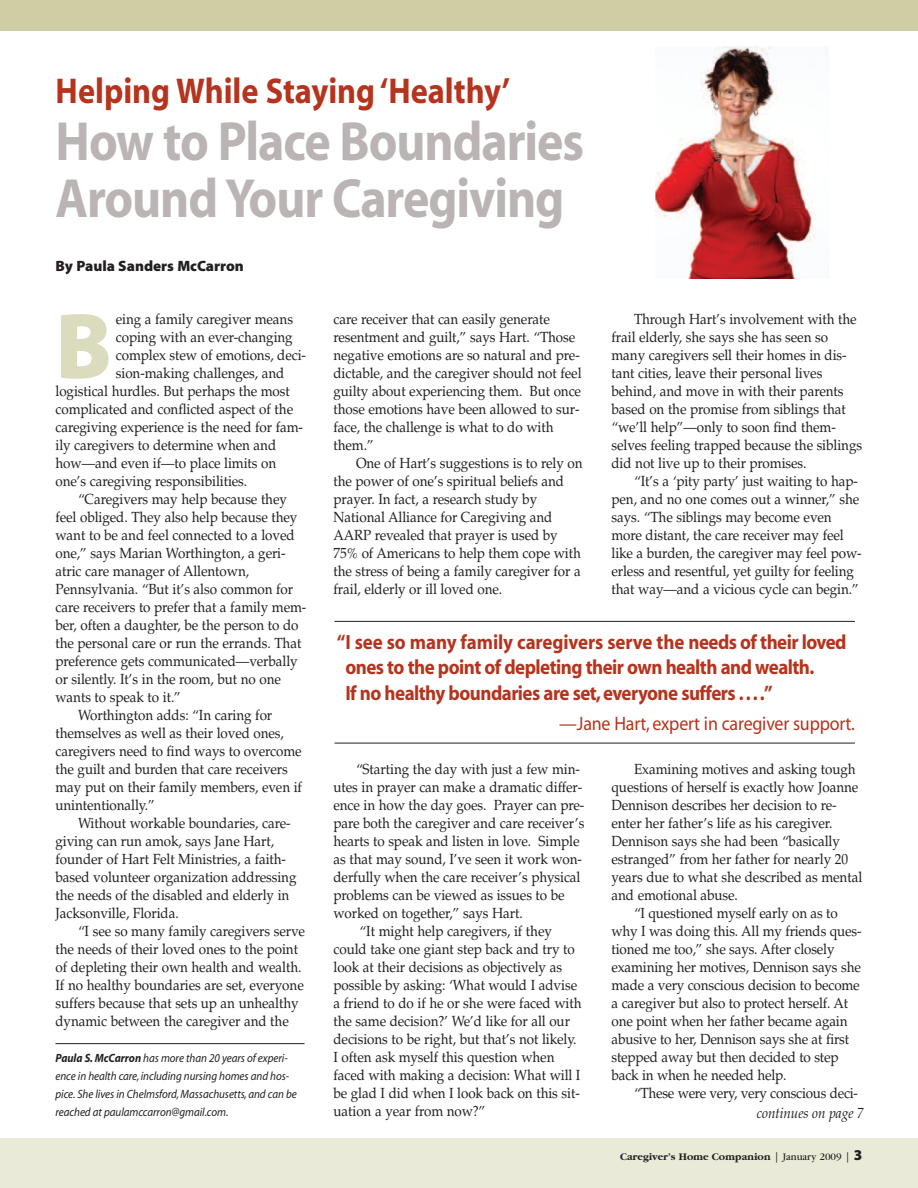
<style>
.page{position:relative;width:918px;height:1188px;background:#fff}
.page>*{position:absolute;margin:0;border:0;box-sizing:border-box;transform-origin:0 0}
.t1{font:900 94.05px "Myriad Pro";color:#dbdbbd;scale:.95 1}
.t2{font:700 55.5px/57px "Myriad";letter-spacing:-.02em;color:#bab5b4;scale:.9 1}
.t3{font:700 36px "Myriad";color:#b6331d;scale:.9 1}
.t4{font:700 20.7px/25.5px "Myriad";letter-spacing:-.03em;color:#b6331d;scale:.92 1}
.t5{font:19.5px "Myriad";letter-spacing:-.01em;color:#b6331d;scale:.92 1}
.t6{font:900 15px "Myriad Pro";color:#231f20}
.t7{font:14.7px/18px "Palatino";letter-spacing:-.005em;color:#231f20;scale:.92 1}
.t8{font:italic 14.7px "Palatino";letter-spacing:-.005em;color:#231f20;scale:.92 1}
.t9{font:italic 12px/18px "Myriad";letter-spacing:-.005em;color:#231f20;scale:.92 1}
.t10{font:700 10.5px "Garamond";color:#231f20}
.s1{font-weight:700}
.s2{font-family:"Myriad";font-weight:400}
.s3{font-weight:400}
.s4{font-family:"Myriad Pro";font-weight:900;font-size:15px}
</style>
<div class="page">
<div style="left:0;top:0;width:918px;height:32px;background:#cecda4"></div>
<div style="left:0;top:1138px;width:918px;height:50px;background:#eaead8"></div>
<img style="left:655px;top:46px;width:173px;height:232px">
<hr style="left:334px;top:621px;width:521px;height:1px;background:#231f20">
<hr style="left:334px;top:743px;width:521px;height:1px;background:#231f20">
<hr style="left:56px;top:1043px;width:248px;height:1px;background:#231f20">
<h3 class="t3" style="left:56px;top:77px;width:507px">Helping While Staying‘Healthy’</h3>
<h2 class="t2" style="left:56px;top:118px;width:589px">How to Place Boundaries<br>Around Your Caregiving</h2>
<p class="t6" style="left:56px;top:260px;width:190px">By Paula Sanders McCarron</p>
<h1 class="t1" style="left:56px;top:311px;width:61px">B</h1>
<p class="t7" style="left:116px;top:310px;width:194px">eing a family caregiver means</p>
<p class="t7" style="left:334px;top:310px;width:271px">care receiver that can easily generate resentment and guilt,” says Hart. “Those negative emotions are so natural and pre&shy;dictable, and the caregiver should not feel guilty about experiencing them. But once those emotions have been allowed to sur&shy;face, the challenge is what to do with them.”</p>
<p class="t7" style="left:334px;top:454px;width:272px;text-indent:23px">One of Hart’s suggestions is to rely on the power of one’s spiritual beliefs and prayer. In fact, a research study by National Alliance for Caregiving and AARP revealed that prayer is used by 75% of Americans to help them cope with the stress of being a family caregiver for a frail, elderly or ill loved one.</p>
<p class="t7" style="left:612px;top:310px;width:274px;text-indent:23px">Through Hart’s involvement with the frail elderly, she says she has seen so many caregivers sell their homes in dis&shy;tant cities, leave their personal lives behind, and move in with their parents based on the promise from siblings that “we’ll help”—only to soon find them&shy;selves feeling trapped because the siblings did not live up to their promises.</p>
<p class="t7" style="left:612px;top:472px;width:273px;text-indent:22px">“It’s a ‘pity party’ just waiting to hap&shy;pen, and no one comes out a winner,” she says. “The siblings may become even more distant, the care receiver may feel like a burden, the caregiver may feel pow&shy;erless and resentful, yet guilty for feeling that way—and a vicious cycle can begin.”</p>
<p class="t7" style="left:116px;top:328px;width:194px">coping with an ever-changing</p>
<p class="t7" style="left:116px;top:346px;width:208px">complex stew of emotions, deci-</p>
<p class="t7" style="left:116px;top:364px;width:185px">sion-making challenges, and</p>
<p class="t7" style="left:55px;top:382px;width:256px">logistical hurdles. But perhaps the most</p>
<p class="t7" style="left:55px;top:400px;width:260px">complicated and conflicted aspect of the</p>
<p class="t7" style="left:56px;top:418px;width:271px">caregiving experience is the need for fam-</p>
<p class="t7" style="left:56px;top:436px;width:242px">ily caregivers to determine when and</p>
<p class="t7" style="left:56px;top:454px;width:242px">how—and even if—to place limits on</p>
<p class="t7" style="left:56px;top:472px;width:210px">one’s caregiving responsibilities.</p>
<p class="t7" style="left:78px;top:490px;width:229px">“Caregivers may help because they</p>
<p class="t7" style="left:56px;top:508px;width:264px">feel obliged. They also help because they</p>
<p class="t7" style="left:56px;top:526px;width:262px">want to be and feel connected to a loved</p>
<p class="t7" style="left:56px;top:544px;width:252px">one,” says Marian Worthington, a geri-</p>
<p class="t7" style="left:56px;top:562px;width:212px">atric care manager of Allentown,</p>
<p class="t7" style="left:56px;top:580px;width:260px">Pennsylvania. “But it’s also common for</p>
<p class="t7" style="left:56px;top:598px;width:274px">care receivers to prefer that a family mem-</p>
<p class="t7" style="left:56px;top:616px;width:266px">ber, often a daughter, be the person to do</p>
<p class="t7" style="left:56px;top:634px;width:269px">the personal care or run the errands. That</p>
<p class="t7" style="left:56px;top:652px;width:265px">preference gets communicated—verbally</p>
<p class="t7" style="left:56px;top:670px;width:247px">or silently. It’s in the room, but no one</p>
<p class="t7" style="left:56px;top:688px;width:138px">wants to speak to it.”</p>
<p class="t7" style="left:78px;top:706px;width:213px">Worthington adds: “In caring for</p>
<p class="t7" style="left:56px;top:724px;width:250px">themselves as well as their loved ones,</p>
<p class="t7" style="left:56px;top:742px;width:269px">caregivers need to find ways to overcome</p>
<p class="t7" style="left:56px;top:760px;width:254px">the guilt and burden that care receivers</p>
<p class="t7" style="left:56px;top:778px;width:270px">may put on their family members, even if</p>
<p class="t7" style="left:56px;top:796px;width:109px">unintentionally.”</p>
<p class="t7" style="left:78px;top:814px;width:233px">Without workable boundaries, care-</p>
<p class="t7" style="left:56px;top:832px;width:239px">giving can run amok, says Jane Hart,</p>
<p class="t7" style="left:56px;top:850px;width:252px">founder of Hart Felt Ministries, a faith-</p>
<p class="t7" style="left:56px;top:868px;width:264px">based volunteer organization addressing</p>
<p class="t7" style="left:56px;top:886px;width:256px">the needs of the disabled and elderly in</p>
<p class="t7" style="left:56px;top:904px;width:135px">Jacksonville, Florida.</p>
<p class="t7" style="left:78px;top:922px;width:248px">“I see so many family caregivers serve</p>
<p class="t7" style="left:56px;top:940px;width:265px">the needs of their loved ones to the point</p>
<p class="t7" style="left:56px;top:958px;width:269px">of depleting their own health and wealth.</p>
<p class="t7" style="left:56px;top:976px;width:271px">If no healthy boundaries are set, everyone</p>
<p class="t7" style="left:56px;top:994px;width:266px">suffers because that sets up an unhealthy</p>
<p class="t7" style="left:56px;top:1012px;width:255px">dynamic between the caregiver and the</p>
<h3 class="t4" style="left:345px;top:631px;width:546px;text-indent:-8px">“I see so many family caregivers serve the needs of their loved ones to the point of depleting their own health and wealth.<br>If no healthy boundaries are set,everyone suffers ....”</h3>
<h3 class="t5" style="left:559px;top:716px;width:323px">—Jane Hart, expert in caregiver support.</h3>
<p class="t7" style="left:356px;top:760px;width:245px">“Starting the day with just a few min-</p>
<p class="t7" style="left:334px;top:778px;width:272px">utes in prayer can make a dramatic differ-</p>
<p class="t7" style="left:334px;top:796px;width:274px">ence in how the day goes. Prayer can pre-</p>
<p class="t7" style="left:334px;top:814px;width:274px">pare both the caregiver and care receiver’s</p>
<p class="t7" style="left:334px;top:832px;width:269px">hearts to speak and listen in love. Simple</p>
<p class="t7" style="left:334px;top:850px;width:272px">as that may sound, I’ve seen it work won-</p>
<p class="t7" style="left:334px;top:868px;width:270px">derfully when the care receiver’s physical</p>
<p class="t7" style="left:334px;top:886px;width:253px">problems can be viewed as issues to be</p>
<p class="t7" style="left:334px;top:904px;width:207px">worked on together,” says Hart.</p>
<p class="t7" style="left:360px;top:922px;width:210px">“It might help caregivers, if they</p>
<p class="t7" style="left:334px;top:940px;width:264px">could take one giant step back and try to</p>
<p class="t7" style="left:334px;top:958px;width:250px">look at their decisions as objectively as</p>
<p class="t7" style="left:334px;top:976px;width:266px">possible by asking: ‘What would I advise</p>
<p class="t7" style="left:334px;top:994px;width:271px">a friend to do if he or she were faced with</p>
<p class="t7" style="left:334px;top:1012px;width:259px">the same decision?’ We’d like for all our</p>
<p class="t7" style="left:334px;top:1030px;width:266px">decisions to be right, but that’s not likely.</p>
<p class="t7" style="left:334px;top:1048px;width:242px">I often ask myself this question when</p>
<p class="t7" style="left:334px;top:1066px;width:270px">faced with making a decision: What will I</p>
<p class="t7" style="left:334px;top:1084px;width:269px">be glad I did when I look back on this sit-</p>
<p class="t7" style="left:334px;top:1102px;width:167px">uation a year from now?”</p>
<p class="t7" style="left:634px;top:760px;width:242px">Examining motives and asking tough</p>
<p class="t7" style="left:612px;top:778px;width:270px">questions of herself is exactly how Joanne</p>
<p class="t7" style="left:612px;top:796px;width:246px">Dennison describes her decision to re-</p>
<p class="t7" style="left:612px;top:814px;width:242px">enter her father’s life as his caregiver.</p>
<p class="t7" style="left:612px;top:832px;width:250px">Dennison says she had been “basically</p>
<p class="t7" style="left:612px;top:850px;width:259px">estranged” from her father for nearly 20</p>
<p class="t7" style="left:612px;top:868px;width:274px">years due to what she described as mental</p>
<p class="t7" style="left:612px;top:886px;width:139px">and emotional abuse.</p>
<p class="t7" style="left:634px;top:904px;width:223px">“I questioned myself early on as to</p>
<p class="t7" style="left:612px;top:922px;width:273px">why I was doing this. All my friends ques-</p>
<p class="t7" style="left:612px;top:940px;width:244px">tioned me too,” she says. After closely</p>
<p class="t7" style="left:612px;top:958px;width:272px">examining her motives, Dennison says she</p>
<p class="t7" style="left:612px;top:976px;width:271px">made a very conscious decision to become</p>
<p class="t7" style="left:612px;top:994px;width:259px">a caregiver but also to protect herself. At</p>
<p class="t7" style="left:612px;top:1012px;width:258px">one point when her father became again</p>
<p class="t7" style="left:612px;top:1030px;width:260px">abusive to her, Dennison says she at first</p>
<p class="t7" style="left:612px;top:1048px;width:248px">stepped away but then decided to step</p>
<p class="t7" style="left:612px;top:1066px;width:192px">back in when he needed help.</p>
<p class="t7" style="left:634px;top:1084px;width:245px">“These were very, very conscious deci-</p>
<p class="t9" style="left:55px;top:1050px;width:264px"><span class="s1">Paula S. McCarron</span> has more than 20 years of experi&shy;ence in health care, including nursing homes and hos&shy;pice. She lives in Chelmsford,Massachusetts, and can be reached at paulamccarron@gmail.com.</p>
<p class="t8" style="left:757px;top:1104px;width:118px">continues on page 7</p>
<p class="t10" style="left:620px;top:1150px;width:244px">Caregiver’s Home Companion <span class="s2">|</span> <span class="s3">January 2009</span> <span class="s2">|</span> <span class="s4">3</span></p>
</div>
